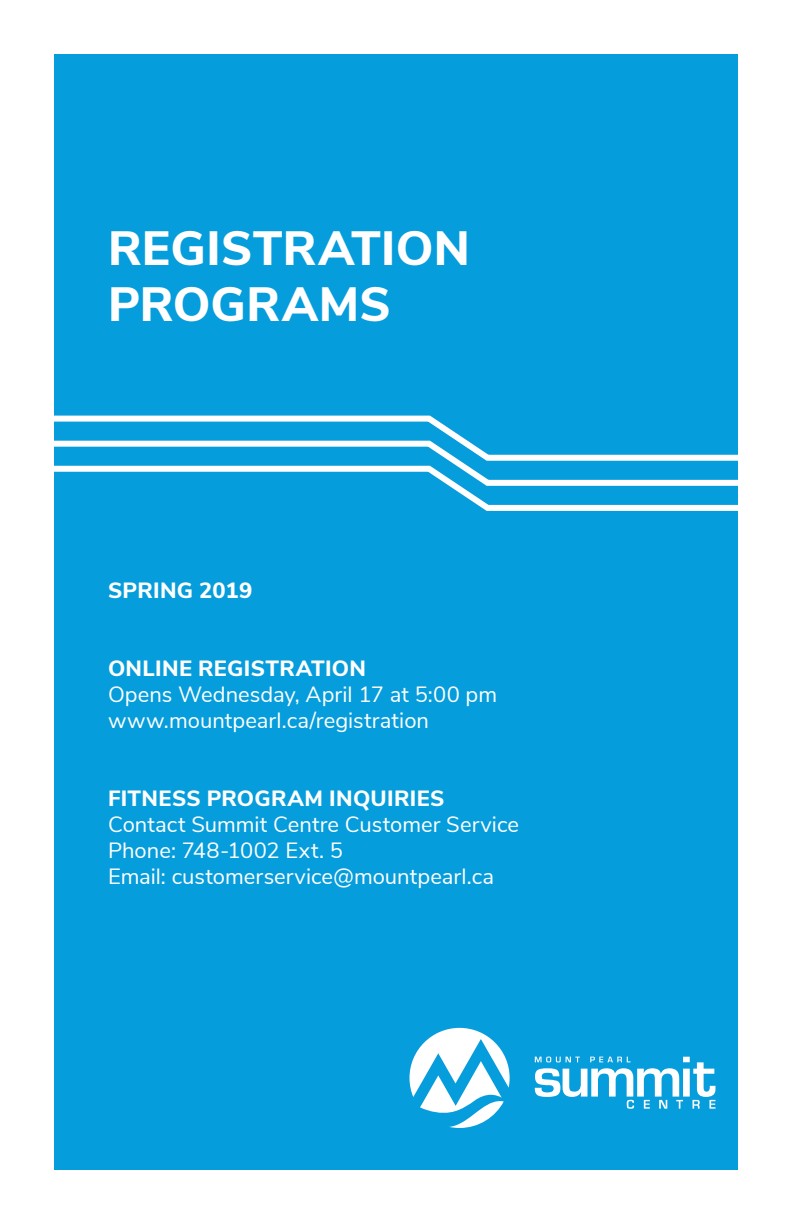
<style>
.page{position:relative;width:792px;height:1224px;background:#fff}
.page>*{position:absolute;margin:0;border:0;box-sizing:border-box;transform-origin:0 0}
.t1{font:800 48px/56px "Nunito Sans";letter-spacing:.005em;color:#fff}
.t2{font:22px/26px "Nunito Sans";color:#fff}
.t3{font:800 22px "Nunito Sans";letter-spacing:.015em;color:#fff}
</style>
<div class="page">
<div style="left:54px;top:54px;width:684px;height:1116px;background:#069ddc"></div>
<svg style="left:54px;top:415px;width:684px;height:48px"></svg>
<svg style="left:54px;top:463px;width:684px;height:48px"></svg>
<svg style="left:535px;top:1057px;width:180px;height:52px"></svg>
<svg style="left:409px;top:1028px;width:101px;height:100px"></svg>
<h1 class="t1" style="left:108px;top:217px;width:363px">REGISTRATION<br>PROGRAMS</h1>
<p class="t3" style="left:108px;top:574px;width:146px">SPRING 2019</p>
<p class="t3" style="left:108px;top:652px;width:260px">ONLINE REGISTRATION</p>
<p class="t2" style="left:108px;top:680px;width:391px">Opens Wednesday, April 17 at 5:00 pm www.mountpearl.ca/registration</p>
<p class="t3" style="left:108px;top:782px;width:338px">FITNESS PROGRAM INQUIRIES</p>
<p class="t2" style="left:108px;top:810px;width:413px">Contact Summit Centre Customer Service<br>Phone: 748-1002 Ext. 5<br>Email: customerservice@mountpearl.ca</p>
</div>
